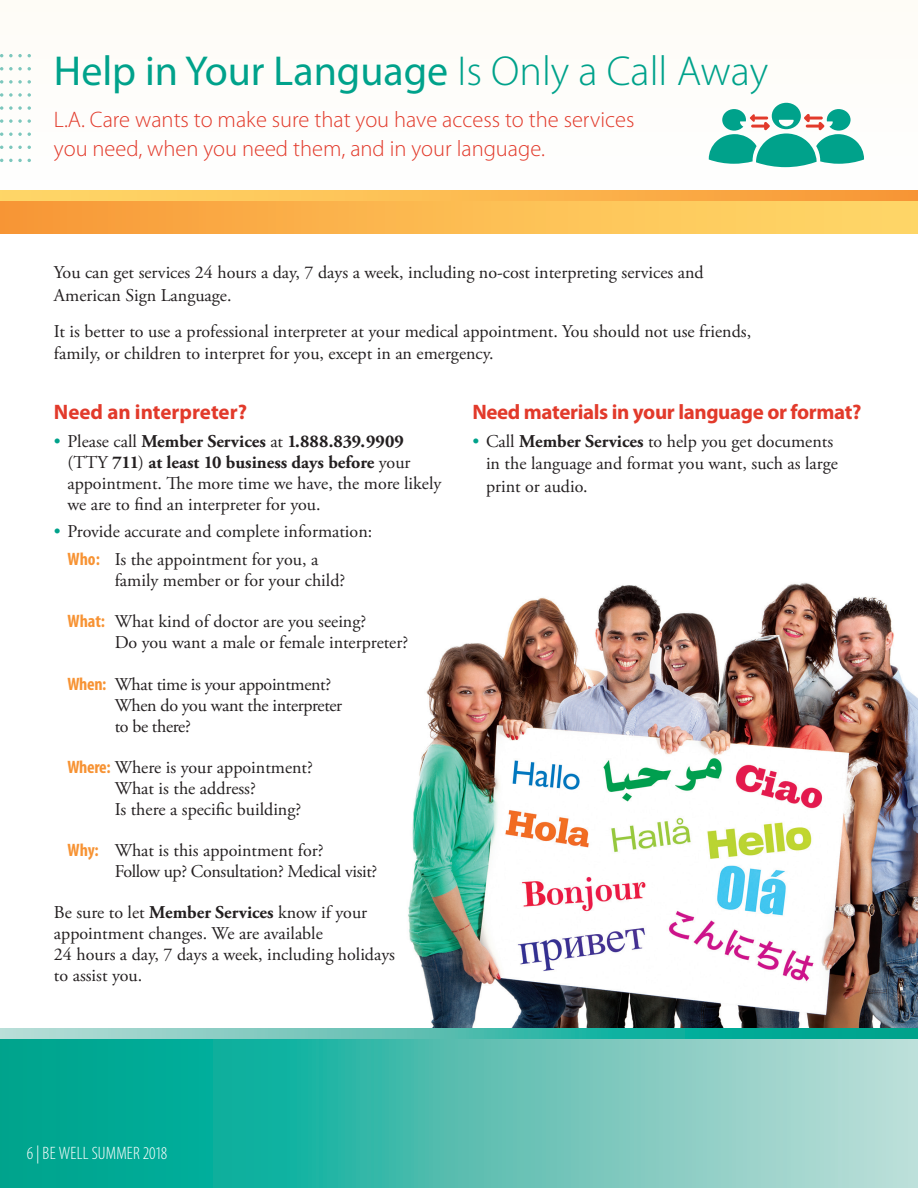
<style>
.page{position:relative;width:918px;height:1188px;background:#fff}
.page>*{position:absolute;margin:0;border:0;box-sizing:border-box;transform-origin:0 0}
.t1{font:42px "Myriad Pro";color:#00a28b}
.t2{font:300 22.5px/28.5px "Myriad Pro";color:#e23a2b}
.t3{font:700 21px "Myriad Pro";letter-spacing:-.02em;color:#e23a2b}
.t4{font:700 21px "Myriad Pro";color:#e23a2b}
.t5{font:18px/21px "Adobe Garamond Pro";color:#231f20}
.t6{font:18px/21px "Adobe Garamond Pro";letter-spacing:-.02em;color:#231f20}
.t7{font:300 condensed 18px "Myriad Pro";letter-spacing:.01em;color:#fff}
.s1{font-weight:300}
.s2{color:#00a28b}
.s3{font-weight:700}
.s4{font-family:"Myriad Pro";font-weight:700;font-stretch:condensed;color:#f79334}
</style>
<div class="page">
<div style="left:0;top:0;width:918px;height:202px;background:#fefcf6"></div>
<svg style="left:28px;top:106px;width:3px;height:4px"></svg>
<svg style="left:28px;top:80px;width:3px;height:4px"></svg>
<svg style="left:28px;top:93px;width:3px;height:4px"></svg>
<svg style="left:0;top:106px;width:3px;height:4px"></svg>
<svg style="left:0;top:80px;width:3px;height:4px"></svg>
<svg style="left:0;top:93px;width:3px;height:4px"></svg>
<svg style="left:9px;top:106px;width:13px;height:4px"></svg>
<svg style="left:9px;top:54px;width:13px;height:3px"></svg>
<svg style="left:9px;top:67px;width:13px;height:3px"></svg>
<svg style="left:9px;top:80px;width:13px;height:4px"></svg>
<svg style="left:9px;top:93px;width:13px;height:4px"></svg>
<svg style="left:28px;top:119px;width:3px;height:4px"></svg>
<svg style="left:0;top:132px;width:3px;height:4px"></svg>
<svg style="left:0;top:119px;width:3px;height:4px"></svg>
<svg style="left:9px;top:132px;width:13px;height:4px"></svg>
<svg style="left:9px;top:146px;width:13px;height:3px"></svg>
<svg style="left:9px;top:159px;width:13px;height:3px"></svg>
<svg style="left:9px;top:119px;width:13px;height:4px"></svg>
<img style="left:408px;top:583px;width:510px;height:445px">
<svg style="left:0;top:1039px;width:918px;height:149px;background:#4ebdaf"></svg>
<div style="left:0;top:201px;width:918px;height:32px;background:linear-gradient(to right,#f89937,#ffdc6b)"></div>
<svg style="left:0;top:190px;width:918px;height:11px;background:#fbb950"></svg>
<svg style="left:709px;top:103px;width:155px;height:64px"></svg>
<svg style="left:0;top:1028px;width:918px;height:11px;background:#4dbdaf"></svg>
<h2 class="t1" style="left:54px;top:45px;width:716px">Help in Your Language <span class="s1">Is Only a Call Away</span></h2>
<p class="t2" style="left:54px;top:106px;width:582px">L.A. Care wants to make sure that you have access to the services you need, when you need them, and in your language.</p>
<p class="t5" style="left:54px;top:262px;width:651px;line-height:22.5px">You can get services 24 hours a day, 7 days a week, including no-cost interpreting services and<br>American Sign Language.</p>
<p class="t5" style="left:54px;top:320px;width:699px;line-height:22.5px">It is better to use a professional interpreter at your medical appointment. You should not use friends, family, or children to interpret for you, except in an emergency.</p>
<h3 class="t4" style="left:54px;top:398px;width:195px">Need an interpreter?</h3>
<p class="t5" style="left:67px;top:431px;width:375px;text-indent:-14px"><span class="s2">•</span> Please call <span class="s3">Member Services</span> at <span class="s3">1.888.839.9909 </span>(TTY <span class="s3">711</span>) <span class="s3">at least 10 business days before</span> your appointment. The more time we have, the more likely we are to find an interpreter for you.</p>
<p class="t5" style="left:67px;top:518px;width:306px;line-height:27.8px;text-indent:-14px"><span class="s2">•</span> Provide accurate and complete information:<br><span class="s4">Who:</span> Is the appointment for you, a</p>
<p class="t5" style="left:115px;top:570px;width:232px">family member or for your child?</p>
<p class="t5" style="left:115px;top:612px;width:295px;text-indent:-47px"><span class="s4">What:</span> What kind of doctor are you seeing?<br>Do you want a male or female interpreter?</p>
<p class="t6" style="left:115px;top:674px;width:229px;text-indent:-47px"><span class="s4">When:</span> What time is your appointment?<br>When do you want the interpreter to be there?</p>
<p class="t5" style="left:115px;top:757px;width:200px;text-indent:-47px"><span class="s4">Where:</span> Where is your appointment?<br>What is the address?<br>Is there a specific building?</p>
<p class="t6" style="left:115px;top:840px;width:264px;text-indent:-47px"><span class="s4">Why:</span> What is this appointment for?<br>Follow up? Consultation? Medical visit?</p>
<p class="t5" style="left:54px;top:903px;width:343px">Be sure to let <span class="s3">Member Services</span> know if your appointment changes. We are available<br>24 hours a day, 7 days a week, including holidays to assist you.</p>
<h3 class="t3" style="left:472px;top:398px;width:390px">Need materials in your language or format?</h3>
<p class="t5" style="left:486px;top:430px;width:353px;line-height:22.5px;text-indent:-14px"><span class="s2">•</span> Call <span class="s3">Member Services</span> to help you get documents in the language and format you want, such as large print or audio.</p>
<p class="t7" style="left:27px;top:1143px;width:142px">6 | BE WELL SUMMER 2018</p>
</div>
